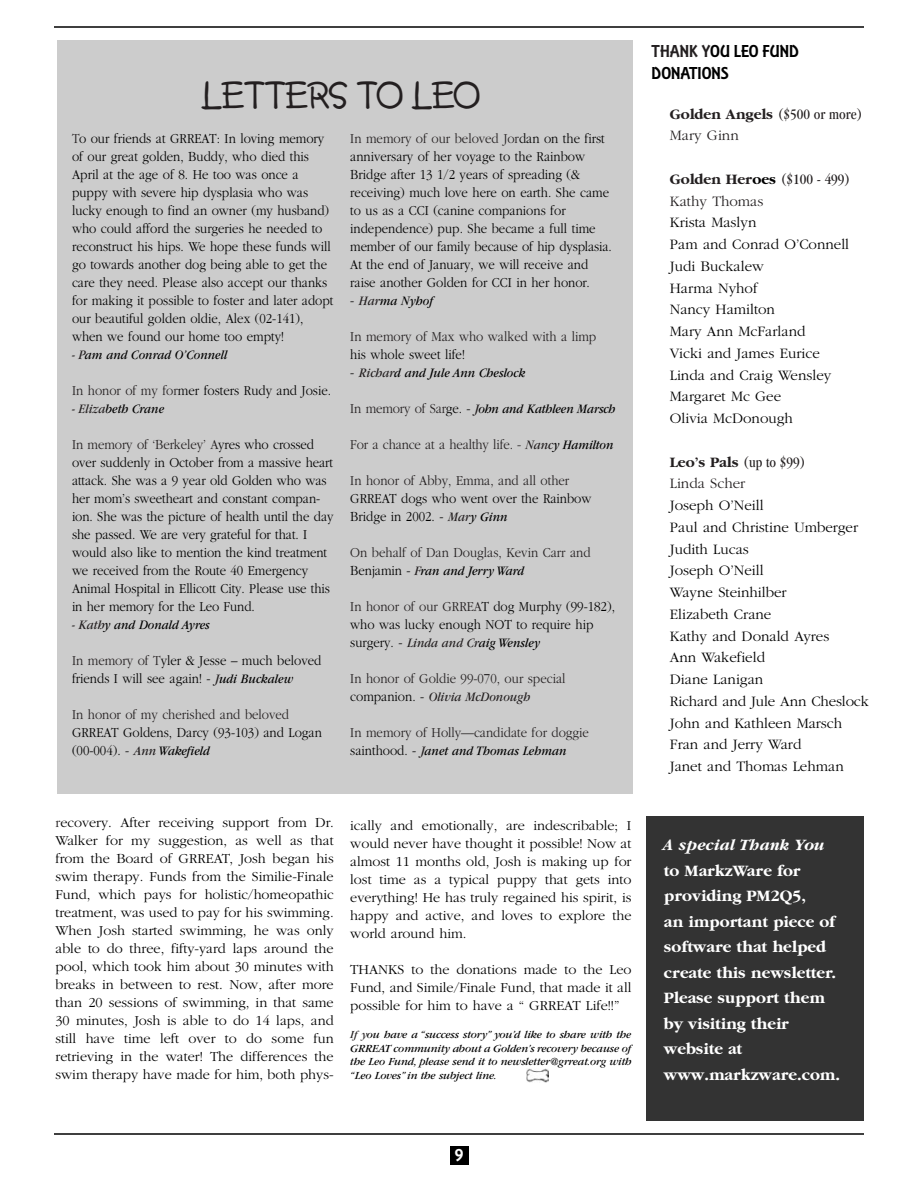
<style>
.page{position:relative;width:918px;height:1188px;background:#fff}
.page>*{position:absolute;margin:0;border:0;box-sizing:border-box;transform-origin:0 0}
.t1{font:36px "Lumparsky";color:#231f20}
.t2{font:18px/21.6px "Equinox Plain";color:#000}
.t3{font:18px "Equinox Plain";color:#fff}
.t4{font:700 16.5px/25.5px "Garamond";color:#fff}
.t5{font:italic 700 16.5px "Garamond";color:#fff}
.t6{font:300 15px/21.8px "Garamond";color:#000}
.t7{font:300 15px/21.8px "Garamond";color:#231f20}
.t8{font:700 15px/21.8px "Garamond";color:#231f20}
.t9{font:300 14.25px/18px "Garamond";color:#000;scale:.9 1}
.t10{font:300 14.25px/18px "Garamond";color:#000;text-align:justify}
.t11{font:300 14.25px "Garamond";color:#231f20;scale:.9 1}
.t12{font:italic 13.5px "Garamond";color:#000;scale:.9 1}
.t13{font:italic 13.5px "Garamond";color:#231f20;scale:.9 1}
.t14{font:italic 11.4px/13.5px "Garamond";letter-spacing:-.01em;color:#000;text-align:justify}
.s1{color:#231f20}
.s2{font-weight:400;font-style:italic;font-size:13.5px;color:#231f20}
.s3{font-weight:400;font-style:italic;font-size:13.5px}
.s4{font-weight:300;font-style:normal;font-size:14.25px}
.s5{font-weight:300;font-style:normal;font-size:14.25px;color:#231f20}
.s6{font-weight:400;font-style:italic;font-size:13.5px;color:#000}
.s7{font-weight:300;font-style:normal;font-size:14.25px;color:#000}
.s8{color:#000}
.s9{font-weight:400;font-stretch:condensed}
.s10{font-weight:300}
.s11{font-weight:700}
.s12{font-weight:700;color:#000}
</style>
<div class="page">
<div style="left:450px;top:1146px;width:18px;height:18px;background:#000"></div>
<div style="left:57px;top:40px;width:576px;height:754px;background:#ccc"></div>
<hr style="left:54px;top:26px;width:810px;height:2px;background:#000">
<hr style="left:54px;top:1133px;width:810px;height:2px;background:#000">
<img style="left:526px;top:1069px;width:22px;height:13px">
<div style="left:647px;top:816px;width:217px;height:304px;background:#333"></div>
<h1 class="t1" style="left:202px;top:81px;width:279px">LETTERS TO LEO</h1>
<p class="t9" style="left:72px;top:131px;width:292px"><span class="s1">T</span>o our friends at GRREAT: In loving memory of our great golden, Buddy, who died this April at the age of 8. He too was once a puppy with severe hip dysplasia who was lucky enough to find an owner (my husband) who could afford the surgeries he needed to reconstruct his hips. We hope these funds will go towards another dog being able to get the care they need. Please also accept our thanks for making it possible to foster and later adopt our beautiful golden oldie, Alex (02-141), when we found our home too empty!</p>
<p class="t12" style="left:72px;top:350px;width:174px"><span class="s1">- P</span>am and Conrad O’Connell</p>
<p class="t9" style="left:72px;top:383px;width:289px"><span class="s1">In honor of my for</span>mer fosters Rudy and Josie.</p>
<p class="t12" style="left:72px;top:404px;width:104px"><span class="s1">- Eliza</span>beth Crane</p>
<p class="t9" style="left:72px;top:437px;width:292px"><span class="s1">In memory of ‘Berkeley’ A</span>yres who crossed over suddenly in October from a massive heart attack. She was a 9 year old Golden who was her mom’s sweetheart and constant compan&shy;ion. She was the picture of health until the day she passed. We are very grateful for that. I would also like to mention the kind treatment we received from the Route 40 Emergency Animal Hospital in Ellicott City. Please use this in her memory for the Leo Fund.</p>
<p class="t12" style="left:72px;top:620px;width:155px"><span class="s1">- Kath</span>y and Donald Ayres</p>
<p class="t9" style="left:72px;top:653px;width:279px"><span class="s1">In memory of T</span>yler &amp; Jesse – much beloved friends I will see again! - <span class="s2">J</span><span class="s3">udi Buckalew</span></p>
<p class="t11" style="left:72px;top:709px;width:243px">In honor of my cherished and beloved</p>
<p class="t9" style="left:72px;top:725px;width:279px">GRREAT Goldens, Darcy (93-103) and Logan (00-004). - <span class="s2">Ann</span> <span class="s3">Wakefield</span></p>
<p class="t9" style="left:350px;top:131px;width:292px"><span class="s1">In memory of our beloved Jor</span>dan on the first anniversary of her voyage to the Rainbow Bridge after 13 1/2 years of spreading (&amp; receiving) much love here on earth. She came to us as a CCI (canine companions for independence) pup. She became a full time member of our family because of hip dysplasia.<br>At the end of January, we will receive and raise another Golden for CCI in her honor.</p>
<p class="t12" style="left:350px;top:296px;width:94px"><span class="s4">-</span> <span class="s1">Har</span>ma Nyhof</p>
<p class="t11" style="left:350px;top:331px;width:275px">In memory of Max who walked with a limp</p>
<p class="t9" style="left:350px;top:347px;width:129px">his whole sweet life!</p>
<p class="t12" style="left:350px;top:368px;width:196px"><span class="s4">-</span> <span class="s1">Richar</span>d and Jule Ann Cheslock</p>
<p class="t12" style="left:350px;top:404px;width:296px"><span class="s5">In memory of Sar</span><span class="s4">ge. -</span> <span class="s1">J</span>ohn and Kathleen Marsch</p>
<p class="t11" style="left:350px;top:439px;width:294px">For a chance at a healthy life. - <span class="s3">Nanc</span><span class="s6">y Hamilton</span></p>
<p class="t11" style="left:350px;top:475px;width:245px">In honor of Abby, Emma, and all other</p>
<p class="t9" style="left:350px;top:491px;width:270px">GRREAT dogs who went over the Rainbow<br>Bridge in 2002. - <span class="s2">Mar</span><span class="s3">y Ginn</span></p>
<p class="t11" style="left:350px;top:547px;width:269px">On behalf of Dan Douglas, Kevin Carr and</p>
<p class="t12" style="left:350px;top:566px;width:195px"><span class="s4">Benjamin -</span> <span class="s1">F</span>ran and Jerry Ward</p>
<p class="t9" style="left:350px;top:599px;width:296px"><span class="s1">In honor of our GRREA</span>T dog Murphy (99-182), who was lucky enough NOT to require hip</p>
<p class="t13" style="left:350px;top:638px;width:212px"><span class="s7">surgery. -</span> Linda and Cr<span class="s8">aig Wensley</span></p>
<p class="t11" style="left:350px;top:673px;width:241px">In honor of Goldie 99-070, our special</p>
<p class="t13" style="left:350px;top:692px;width:202px"><span class="s7">companion. -</span> Olivia McDonough</p>
<p class="t11" style="left:350px;top:727px;width:267px">In memory of Holly—candidate for doggie</p>
<p class="t12" style="left:350px;top:746px;width:242px"><span class="s4">sainthood. -</span> <span class="s1">J</span>anet and Thomas Lehman</p>
<p class="t10" style="left:56px;top:815px;width:280px"><span class="s1">r</span>ecovery. After receiving support from Dr.<br>Walker for my suggestion, as well as that from the Board of GRREAT, Josh began his swim therapy. Funds from the Similie-Finale Fund, which pays for holistic/homeopathic treatment, was used to pay for his swimming.<br>When Josh started swimming, he was only able to do three, fifty-yard laps around the pool, which took him about 30 minutes with breaks in between to rest. Now, after more than 20 sessions of swimming, in that same 30 minutes, Josh is able to do 14 laps, and still have time left over to do some fun retrieving in the water! The differences the swim therapy have made for him, both phys-</p>
<p class="t10" style="left:350px;top:817px;width:283px">ically and emotionally, are indescribable; I would never have thought it possible! Now at almost 11 months old, Josh is making up for lost time as a typical puppy that gets into everything! He has truly regained his spirit, is happy and active, and loves to explore the world around him.</p>
<p class="t10" style="left:350px;top:961px;width:283px">THANKS to the donations made to the Leo Fund, and Simile/Finale Fund, that made it all possible for him to have a “ GRREAT Life!!”</p>
<p class="t14" style="left:350px;top:1029px;width:283px"><span class="s1">If y</span>ou have a “success story” you’d like to share with the GRREAT community about a Golden’s recovery because of the Leo Fund, please send it to newsletter@grreat.org with “Leo Loves” in the subject line.</p>
<p class="t2" style="left:652px;top:42px;width:149px"><span class="s1">THANK Y</span>OU LEO FUND<br>DONATIONS</p>
<p class="t8" style="left:670px;top:104px;width:194px">Golden Angels <span class="s9">($500 or more)<br></span><span class="s10">Mary Ginn</span></p>
<p class="t7" style="left:670px;top:169px;width:182px"><span class="s11">Golden Her</span><span class="s12">oes</span> <span class="s9">($100 - 499)<br></span>Kathy Thomas</p>
<p class="t6" style="left:670px;top:213px;width:181px">Krista Maslyn<br>Pam and Conrad O’Connell<br>Judi Buckalew<br>Harma Nyhof<br>Nancy Hamilton<br>Mary Ann McFarland<br>Vicki and James Eurice<br>Linda and Craig Wensley<br>Margaret Mc Gee<br>Olivia McDonough</p>
<p class="t7" style="left:670px;top:452px;width:137px"><span class="s11">Leo’s Pals</span> <span class="s9">(up to $99)<br></span>Linda Scher</p>
<p class="t6" style="left:670px;top:496px;width:200px">Joseph O’Neill<br>Paul and Christine Umberger<br>Judith Lucas<br>Joseph O’Neill<br>Wayne Steinhilber<br>Elizabeth Crane<br>Kathy and Donald Ayres<br>Ann Wakefield<br>Diane Lanigan<br>Richard and Jule Ann Cheslock<br>John and Kathleen Marsch<br>Fran and Jerry Ward<br>Janet and Thomas Lehman</p>
<p class="t5" style="left:664px;top:839px;width:163px">A special Thank You</p>
<p class="t4" style="left:664px;top:859px;width:178px">to MarkzWare for providing PM2Q5,<br>an important piece of software that helped create this newsletter.<br>Please support them by visiting their website at www.markzware.com.</p>
<p class="t3" style="left:455px;top:1148px;width:10px">9</p>
</div>
